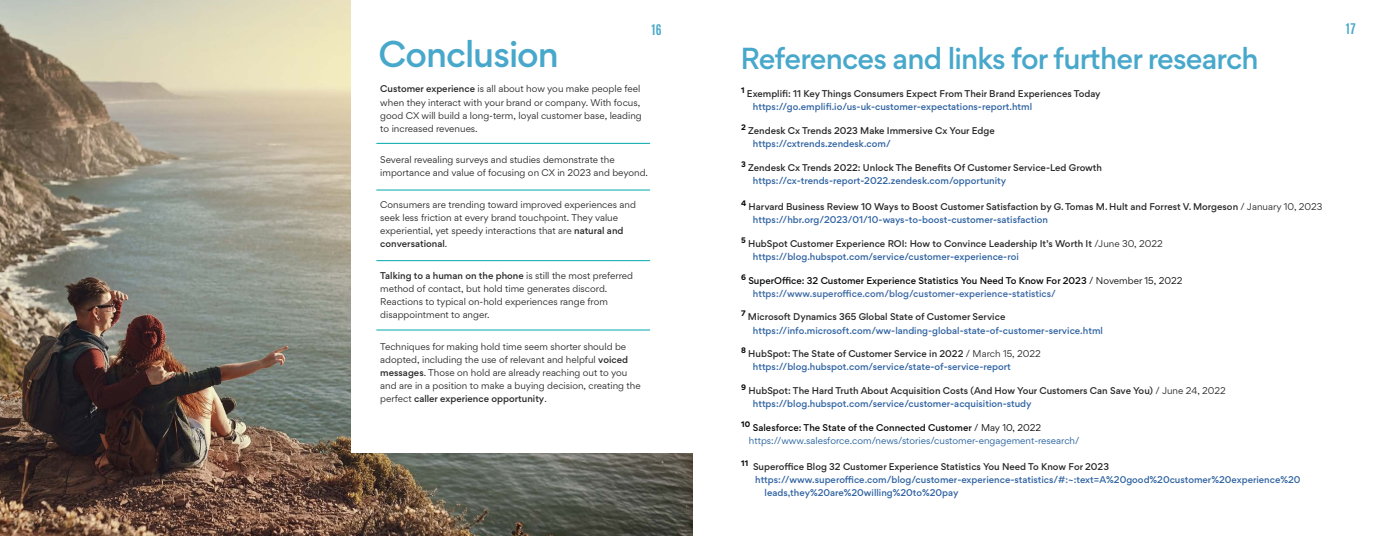
<style>
.page{position:relative;width:1386px;height:536px;background:#fff}
.page>*{position:absolute;margin:0;border:0;box-sizing:border-box;transform-origin:0 0}
.t1{font:500 33.25px "Gordita";letter-spacing:-.03em;color:#48a8cb}
.t2{font:500 27.12px "Gordita";letter-spacing:-.03em;color:#48a8cb}
.t3{font:700 12.25px "Antonio";color:#48a8cb}
.t4{font:8.75px/13.1px "Gordita";color:#292829}
.t5{font:500 8.75px/13.1px "Gordita";color:#292829}
.t6{font:500 8.75px/13.1px "Gordita";color:#2f63a2}
.t7{font:500 8.75px/13.1px "Gordita";color:#3867a4}
.t8{font:8.75px/13.1px "Gordita";color:#215e9e}
.t9{font:700 7.17px "Gordita";color:#0b0a0b}
.s1{font-weight:500}
.s2{font-weight:400}
.s3{color:#2f63a2}
.s4{color:#0b0a0b}
.s5{font-weight:400;color:#0b0a0b}
.s6{color:#292829}
.s7{font-weight:400;color:#292829}
.s8{font-weight:500;color:#0b0a0b}
</style>
<div class="page">
<img style="left:0;top:0;width:693px;height:536px">
<div style="left:352px;top:0;width:341px;height:452px;background:#fff"></div>
<hr style="left:376px;top:260px;width:274px;height:1px;background:#00a8ab">
<hr style="left:376px;top:190px;width:274px;height:1px;background:#00a8ab">
<hr style="left:376px;top:143px;width:274px;height:1px;background:#00a8ab">
<hr style="left:376px;top:329px;width:274px;height:1px;background:#00a8ab">
<h3 class="t3" style="left:651px;top:20px;width:11px">16</h3>
<h3 class="t3" style="left:1346px;top:20px;width:12px">17</h3>
<h1 class="t1" style="left:379px;top:30px;width:182px">Conclusion</h1>
<p class="t4" style="left:380px;top:82px;width:263px"><span class="s1">Customer experience</span> is all about how you make people feel when they interact with your brand or company. With focus, good CX will build a long-term, loyal customer base, leading to increased revenues.</p>
<p class="t4" style="left:380px;top:153px;width:269px">Several revealing surveys and studies demonstrate the importance and value of focusing on CX in 2023 and beyond.</p>
<p class="t4" style="left:380px;top:198px;width:257px">Consumers are trending toward improved experiences and seek less friction at every brand touchpoint. They value experiential, yet speedy interactions that are <span class="s1">natural and conversational</span>.</p>
<p class="t4" style="left:380px;top:269px;width:254px"><span class="s1">Talking to a human on the phone</span> is still the most preferred method of contact, but hold time generates discord.<br>Reactions to typical on-hold experiences range from disappointment to anger.</p>
<p class="t4" style="left:380px;top:339px;width:262px">Techniques for making hold time seem shorter should be adopted, including the use of relevant and helpful <span class="s1">voiced messages</span>. Those on hold are already reaching out to you and are in a position to make a buying decision, creating the perfect <span class="s1">caller experience opportunity</span>.</p>
<h2 class="t2" style="left:741px;top:38px;width:520px">References and links for further research</h2>
<p class="t9" style="left:741px;top:84px;width:5px">1</p>
<p class="t5" style="left:747px;top:87px;width:355px">Exemplifi: 11 Key Things Consumers Expect From Their Brand Experiences Today</p>
<p class="t6" style="left:753px;top:100px;width:281px">https://go.emplifi.io/us-uk-customer-expectations-report.html</p>
<p class="t9" style="left:741px;top:121px;width:6px">2</p>
<p class="t5" style="left:748px;top:124px;width:248px">Zendesk Cx Trends 2023 Make Immersive Cx Your Edge</p>
<p class="t6" style="left:753px;top:137px;width:139px">https://cxtrends.zendesk.com/</p>
<p class="t9" style="left:741px;top:158px;width:6px">3</p>
<p class="t5" style="left:748px;top:161px;width:356px">Zendesk Cx Trends 2022: Unlock The Benefits Of Customer Service-Led Growth</p>
<p class="t6" style="left:753px;top:174px;width:255px">https://cx-trends-report-2022.zendesk.com/opportunity</p>
<p class="t9" style="left:741px;top:197px;width:7px">4</p>
<p class="t5" style="left:753px;top:200px;width:571px;text-indent:-4px">Harvard Business Review 10 Ways to Boost Customer Satisfaction by G. Tomas M. Hult and Forrest V. Morgeson <span class="s2">/ January 10, 2023 </span><span class="s3">https://hbr.org/2023/01/10-ways-to-boost-customer-satisfaction</span></p>
<p class="t9" style="left:741px;top:234px;width:6px">5</p>
<p class="t5" style="left:753px;top:237px;width:411px;text-indent:-5px">HubSpot Customer Experience ROI: How to Convince Leadership It’s Worth It <span class="s2">/June 30, 2022 </span><span class="s3">https://blog.hubspot.com/service/customer-experience-roi</span></p>
<p class="t9" style="left:741px;top:271px;width:6px">6</p>
<p class="t7" style="left:753px;top:273px;width:431px;text-indent:-4px"><span class="s4">SuperOffice: 32 Customer Experience Statistics You Need To Know For 2023</span> <span class="s5">/ November 15, 2022 </span>https://www.superoffice.com/blog/customer-experience-statistics/</p>
<p class="t9" style="left:741px;top:308px;width:6px">7</p>
<p class="t5" style="left:748px;top:310px;width:259px">Microsoft Dynamics 365 Global State of Customer Service</p>
<p class="t6" style="left:753px;top:323px;width:352px">https://info.microsoft.com/ww-landing-global-state-of-customer-service.html</p>
<p class="t9" style="left:741px;top:344px;width:6px">8</p>
<p class="t6" style="left:753px;top:347px;width:290px;text-indent:-5px"><span class="s6">HubSpot: The State of Customer Service in 2022</span> <span class="s7">/ March 15, 2022 </span>https://blog.hubspot.com/service/state-of-service-report</p>
<p class="t9" style="left:741px;top:381px;width:6px">9</p>
<p class="t5" style="left:753px;top:384px;width:475px;text-indent:-4px">HubSpot: The Hard Truth About Acquisition Costs (And How Your Customers Can Save You) <span class="s2">/ June 24, 2022 </span><span class="s3">https://blog.hubspot.com/service/customer-acquisition-study</span></p>
<p class="t9" style="left:741px;top:418px;width:11px">10</p>
<p class="t8" style="left:749px;top:420px;width:332px;text-indent:4px"><span class="s8">Salesforce: The State of the Connected Customer</span> <span class="s4">/ May 10, 2022 </span>https://www.salesforce.com/news/stories/customer-engagement-research/</p>
<p class="t9" style="left:741px;top:457px;width:9px">11</p>
<p class="t5" style="left:753px;top:460px;width:358px">Superoffice Blog 32 Customer Experience Statistics You Need To Know For 2023</p>
<p class="t6" style="left:765px;top:473px;width:537px;text-indent:-10px">https://www.superoffice.com/blog/customer-experience-statistics/#:~:text=A%20good%20customer%20experience%20 leads,they%20are%20willing%20to%20pay</p>
</div>
